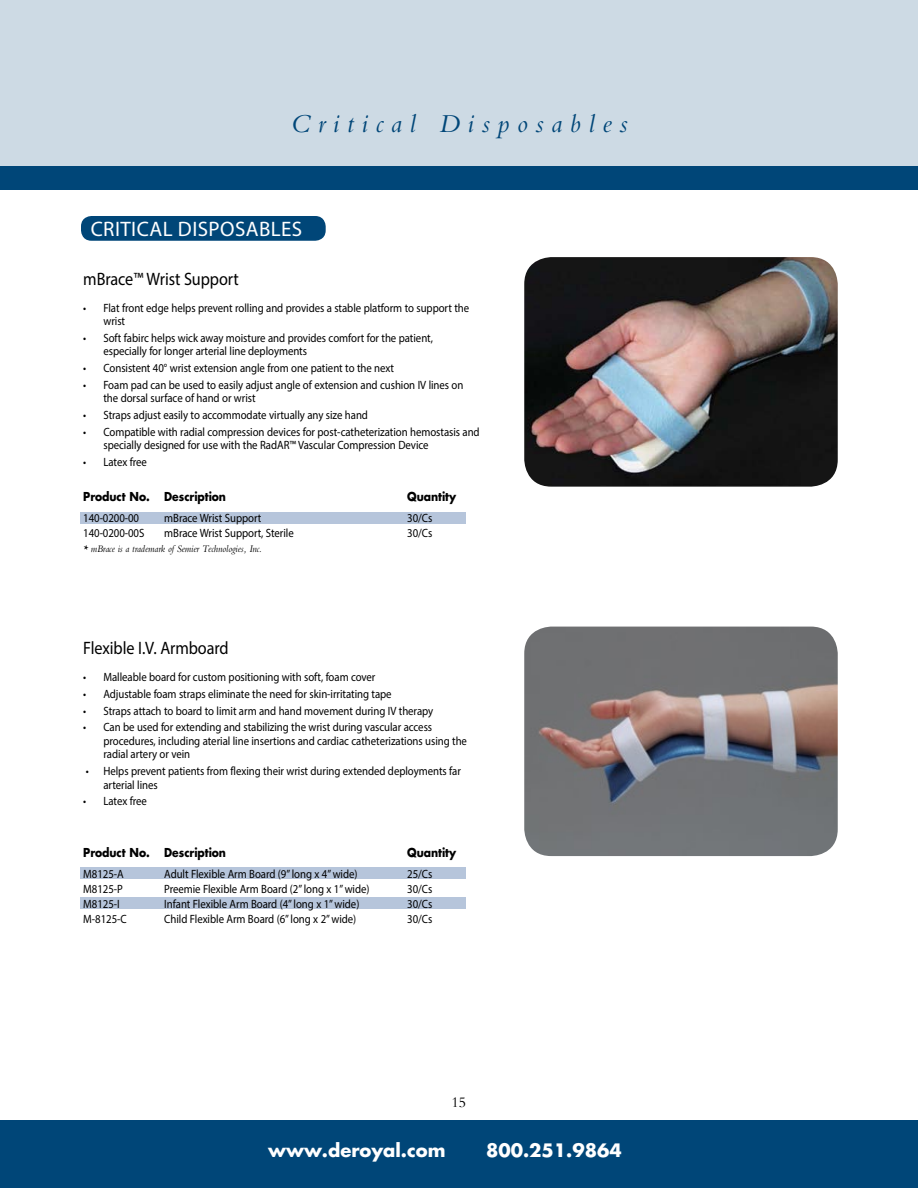
<style>
.page{position:relative;width:918px;height:1188px;background:#fff}
.page>*{position:absolute;margin:0;border:0;box-sizing:border-box;transform-origin:0 0}
.t1{font:italic 27px "Bembo";letter-spacing:.285em;color:#004678}
.t2{font:21px "Myriad Pro";letter-spacing:.02em;color:#fff}
.t3{font:18px "Myriad Pro";letter-spacing:-.005em;color:#000;scale:.9 1}
.t4{font:700 18px "Futura";color:#fff}
.t5{font:15px "Bembo";color:#000}
.t6{font:12px/13.5px "Myriad Pro";letter-spacing:-.005em;color:#000;scale:.9 1}
.t7{font:700 12px "Futura";letter-spacing:-.005em;color:#000;scale:.9 1}
.t8{font:italic 10.5px "Bembo";letter-spacing:-.005em;color:#000;scale:.9 1}
</style>
<div class="page">
<div style="left:0;top:1120px;width:918px;height:68px;background:#004678"></div>
<div style="left:0;top:0;width:918px;height:190px;background:#cddae4"></div>
<div style="left:0;top:166px;width:918px;height:24px;background:#004678"></div>
<div style="left:81px;top:216px;width:245px;height:25px;background:#004678;border-radius:10px"></div>
<div style="left:80px;top:512px;width:386px;height:12px;background:#b6c5db"></div>
<div style="left:80px;top:867px;width:386px;height:12px;background:#b6c5db"></div>
<div style="left:80px;top:897px;width:386px;height:12px;background:#b6c5db"></div>
<img style="left:524px;top:257px;width:314px;height:230px">
<img style="left:524px;top:627px;width:314px;height:229px">
<h1 class="t1" style="left:290px;top:107px;width:339px">Critical Disposables</h1>
<h2 class="t2" style="left:91px;top:216px;width:213px">CRITICAL DISPOSABLES</h2>
<h3 class="t3" style="left:83px;top:268px;width:174px">mBrace™ Wrist Support</h3>
<p class="t6" style="left:103px;top:301px;width:408px;text-indent:-20px">• Flat front edge helps prevent rolling and provides a stable platform to support the wrist</p>
<p class="t6" style="left:103px;top:331px;width:368px;text-indent:-20px">• Soft fabirc helps wick away moisture and provides comfort for the patient, especially for longer arterial line deployments</p>
<p class="t6" style="left:83px;top:361px;width:347px">• Consistent 40° wrist extension angle from one patient to the next</p>
<p class="t6" style="left:103px;top:378px;width:402px;text-indent:-20px">• Foam pad can be used to easily adjust angle of extension and cushion IV lines on the dorsal surface of hand or wrist</p>
<p class="t6" style="left:83px;top:408px;width:318px">• Straps adjust easily to accommodate virtually any size hand</p>
<p class="t6" style="left:103px;top:425px;width:420px;text-indent:-20px">• Compatible with radial compression devices for post-catheterization hemostasis and specially designed for use with the RadAR™ Vascular Compression Device</p>
<p class="t6" style="left:83px;top:455px;width:72px">• Latex free</p>
<p class="t7" style="left:83px;top:488px;width:160px">Product No. Description</p>
<p class="t7" style="left:407px;top:488px;width:56px">Quantity</p>
<p class="t6" style="left:83px;top:511px;width:64px">140-0200-00</p>
<p class="t6" style="left:164px;top:511px;width:109px">mBrace Wrist Support</p>
<p class="t6" style="left:407px;top:511px;width:29px">30/Cs</p>
<p class="t6" style="left:83px;top:526px;width:70px">140-0200-00S</p>
<p class="t6" style="left:164px;top:526px;width:146px">mBrace Wrist Support, Sterile</p>
<p class="t6" style="left:407px;top:526px;width:29px">30/Cs</p>
<p class="t8" style="left:83px;top:542px;width:200px">* mBrace is a trademark of Semier Technologies, Inc.</p>
<h3 class="t3" style="left:83px;top:637px;width:163px">Flexible I.V. Armboard</h3>
<p class="t6" style="left:83px;top:670px;width:326px">• Malleable board for custom positioning with soft, foam cover</p>
<p class="t6" style="left:83px;top:687px;width:344px">• Adjustable foam straps eliminate the need for skin-irritating tape</p>
<p class="t6" style="left:83px;top:704px;width:390px">• Straps attach to board to limit arm and hand movement during IV therapy</p>
<p class="t6" style="left:103px;top:720px;width:406px;text-indent:-20px">• Can be used for extending and stabilizing the wrist during vascular access procedures, including aterial line insertions and cardiac catheterizations using the radial artery or vein</p>
<p class="t6" style="left:103px;top:764px;width:399px;text-indent:-18px">• Helps prevent patients from flexing their wrist during extended deployments far arterial lines</p>
<p class="t6" style="left:83px;top:794px;width:72px">• Latex free</p>
<p class="t7" style="left:83px;top:844px;width:160px">Product No. Description</p>
<p class="t7" style="left:407px;top:844px;width:56px">Quantity</p>
<p class="t6" style="left:83px;top:867px;width:46px">M8125-A</p>
<p class="t6" style="left:164px;top:867px;width:216px">Adult Flexible Arm Board (9” long x 4” wide)</p>
<p class="t6" style="left:407px;top:867px;width:29px">25/Cs</p>
<p class="t6" style="left:83px;top:882px;width:45px">M8125-P</p>
<p class="t6" style="left:164px;top:882px;width:230px">Preemie Flexible Arm Board (2” long x 1” wide)</p>
<p class="t6" style="left:407px;top:882px;width:29px">30/Cs</p>
<p class="t6" style="left:83px;top:897px;width:42px">M8125-I</p>
<p class="t6" style="left:164px;top:897px;width:218px">Infant Flexible Arm Board (4” long x 1” wide)</p>
<p class="t6" style="left:407px;top:897px;width:29px">30/Cs</p>
<p class="t6" style="left:83px;top:912px;width:50px">M-8125-C</p>
<p class="t6" style="left:164px;top:912px;width:215px">Child Flexible Arm Board (6” long x 2” wide)</p>
<p class="t6" style="left:407px;top:912px;width:29px">30/Cs</p>
<p class="t5" style="left:452px;top:1093px;width:16px">15</p>
<h3 class="t4" style="left:268px;top:1137px;width:179px">www.deroyal.com</h3>
<h3 class="t4" style="left:486px;top:1137px;width:137px">800.251.9864</h3>
</div>
